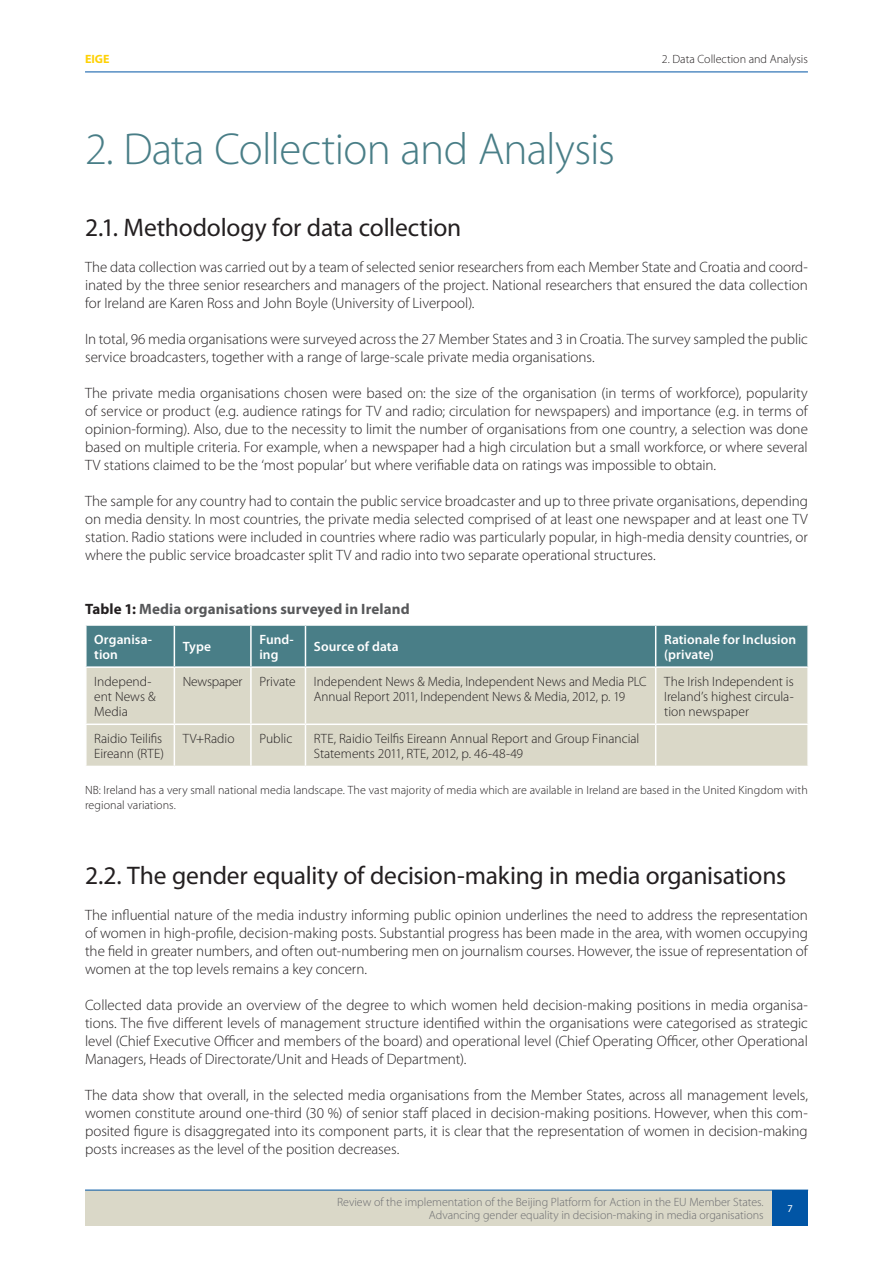
<style>
.page{position:relative;width:893px;height:1263px;background:#fff}
.page>*{position:absolute;margin:0;border:0;box-sizing:border-box;transform-origin:0 0}
.Chap_Title{font:300 45px "Myriad Pro";letter-spacing:-.02em;color:#497e87}
.Title_1_1{font:25.5px "Myriad Pro";letter-spacing:-.01em;color:#231f20}
.Body_text{font:300 15px/18px "Myriad Pro";letter-spacing:-.005em;color:#231f20;text-align:justify}
.Table_title{font:700 15px "Myriad Pro";letter-spacing:.005em;color:#57585a}
.Table_body{font:300 13.5px/15px "Myriad Pro";color:#231f20}
.Table_header{font:600 13.5px/15px "Myriad Pro";letter-spacing:.005em;color:#fff}
.Table_body-2{font:300 13.5px "Myriad Pro";letter-spacing:-.02em;color:#231f20}
.Figure_Table_source{font:300 12px/15px "Myriad Pro";letter-spacing:.005em;color:#231f20}
.t1{font:300 12px/13.2px "Myriad Pro";color:#6c6d70;text-align:right}
.t2{font:700 12px "Myriad Pro";color:#fed105}
.t3{font:10.5px "Myriad Pro";color:#fff}
.s1{color:#231f20}
</style>
<div class="page">
<div style="left:85px;top:1190px;width:696px;height:36px;background:#dad8c8"></div>
<hr style="left:85px;top:72px;width:723px;height:1px;background:#0155a5">
<hr style="left:85px;top:1190px;width:723px;height:1px;background:#0155a5">
<div style="left:772px;top:1190px;width:36px;height:36px;background:#0155a5"></div>
<div style="left:87px;top:626px;width:720px;height:40px;background:#497e87"></div>
<div style="left:87px;top:668px;width:720px;height:98px;background:#dad8c8"></div>
<hr style="left:174px;top:626px;width:1px;height:40px;background:#fff">
<hr style="left:250px;top:626px;width:2px;height:40px;background:#fff">
<hr style="left:305px;top:626px;width:1px;height:40px;background:#fff">
<hr style="left:655px;top:626px;width:1px;height:40px;background:#fff">
<hr style="left:174px;top:668px;width:1px;height:55px;background:#fff">
<hr style="left:250px;top:668px;width:2px;height:55px;background:#fff">
<hr style="left:305px;top:668px;width:1px;height:55px;background:#fff">
<hr style="left:655px;top:668px;width:1px;height:55px;background:#fff">
<hr style="left:85px;top:723px;width:89px;height:2px;background:#fff">
<hr style="left:174px;top:723px;width:77px;height:2px;background:#fff">
<hr style="left:174px;top:725px;width:1px;height:41px;background:#fff">
<hr style="left:251px;top:723px;width:54px;height:2px;background:#fff">
<hr style="left:250px;top:725px;width:2px;height:41px;background:#fff">
<hr style="left:305px;top:723px;width:351px;height:2px;background:#fff">
<hr style="left:305px;top:725px;width:1px;height:41px;background:#fff">
<hr style="left:656px;top:723px;width:153px;height:2px;background:#fff">
<hr style="left:655px;top:725px;width:1px;height:41px;background:#fff">
<p class="t2" style="left:85px;top:52px;width:26px">EIGE</p>
<p class="Figure_Table_source" style="left:662px;top:52px;width:147px">2. Data Collection and Analysis</p>
<p class="Chap_Title" style="left:85px;top:124px;width:531px">2. Data Collection and Analysis</p>
<p class="Title_1_1" style="left:85px;top:211px;width:378px">2.1. Methodology for data collection</p>
<p class="Body_text" style="left:85px;top:258px;width:724px">The data collection was carried out by a team of selected senior researchers from each Member State and Croatia and coord&shy;inated by the three senior researchers and managers of the project. National researchers that ensured the data collection for Ireland are Karen Ross and John Boyle (University of Liverpool).</p>
<p class="Body_text" style="left:85px;top:330px;width:724px">In total, 96 media organisations were surveyed across the 27 Member States and 3 in Croatia. The survey sampled the public service broadcasters, together with a range of large-scale private media organisations.</p>
<p class="Body_text" style="left:85px;top:384px;width:724px">The private media organisations chosen were based on: the size of the organisation (in terms of workforce), popularity of service or product (e.g. audience ratings for TV and radio; circulation for newspapers) and importance (e.g. in terms of opinion-forming). Also, due to the necessity to limit the number of organisations from one country, a selection was done based on multiple criteria. For example, when a newspaper had a high circulation but a small workforce, or where several TV stations claimed to be the ‘most popular’ but where verifiable data on ratings was impossible to obtain.</p>
<p class="Body_text" style="left:85px;top:492px;width:724px">The sample for any country had to contain the public service broadcaster and up to three private organisations, depending on media density. In most countries, the private media selected comprised of at least one newspaper and at least one TV station. Radio stations were included in countries where radio was particularly popular, in high-media density countries, or where the public service broadcaster split TV and radio into two separate operational structures.</p>
<p class="Table_title" style="left:85px;top:600px;width:326px"><span class="s1">Table 1:</span> Media organisations surveyed in Ireland</p>
<p class="Table_header" style="left:94px;top:632px;width:59px">Organisa&shy;tion</p>
<p class="Table_header" style="left:183px;top:639px;width:30px">Type</p>
<p class="Table_header" style="left:259px;top:632px;width:36px">Fund&shy;ing</p>
<p class="Table_header" style="left:314px;top:639px;width:86px">Source of data</p>
<p class="Table_header" style="left:664px;top:632px;width:133px">Rationale for Inclusion (private)</p>
<p class="Table_body" style="left:94px;top:674px;width:63px">Independ&shy;ent News &amp;<br>Media</p>
<p class="Table_body-2" style="left:183px;top:674px;width:61px">Newspaper</p>
<p class="Table_body" style="left:259px;top:674px;width:38px">Private</p>
<p class="Table_body" style="left:314px;top:674px;width:334px">Independent News &amp; Media, Independent News and Media PLC<br>Annual Report 2011, Independent News &amp; Media, 2012, p. 19</p>
<p class="Table_body" style="left:664px;top:674px;width:131px;text-align:justify">The Irish Independent is Ireland’s highest circula&shy;tion newspaper</p>
<p class="Table_body" style="left:94px;top:731px;width:71px">Raidio Teilifis<br>Eireann (RTE)</p>
<p class="Table_body" style="left:183px;top:731px;width:53px">TV+Radio</p>
<p class="Table_body" style="left:259px;top:731px;width:34px">Public</p>
<p class="Table_body" style="left:314px;top:731px;width:327px">RTE, Raidio Teilfis Eireann Annual Report and Group Financial<br>Statements 2011, RTE, 2012, p. 46-48-49</p>
<p class="Figure_Table_source" style="left:85px;top:782px;width:724px">NB: Ireland has a very small national media landscape. The vast majority of media which are available in Ireland are based in the United Kingdom with regional variations.</p>
<p class="Title_1_1" style="left:85px;top:859px;width:702px">2.2. The gender equality of decision‑making in media organisations</p>
<p class="Body_text" style="left:85px;top:906px;width:724px">The influential nature of the media industry informing public opinion underlines the need to address the representation of women in high-profile, decision-making posts. Substantial progress has been made in the area, with women occupying the field in greater numbers, and often out-numbering men on journalism courses. However, the issue of representation of women at the top levels remains a key concern.</p>
<p class="Body_text" style="left:85px;top:996px;width:724px">Collected data provide an overview of the degree to which women held decision-making positions in media organisa&shy;tions. The five different levels of management structure identified within the organisations were categorised as strategic level (Chief Executive Officer and members of the board) and operational level (Chief Operating Officer, other Operational Managers, Heads of Directorate/Unit and Heads of Department).</p>
<p class="Body_text" style="left:85px;top:1086px;width:724px">The data show that overall, in the selected media organisations from the Member States, across all management levels, women constitute around one-third (30 %) of senior staff placed in decision-making positions. However, when this com&shy;posited figure is disaggregated into its component parts, it is clear that the representation of women in decision-making posts increases as the level of the position decreases.</p>
<p class="t1" style="left:337px;top:1195px;width:428px">Review of the implementation of the Beijing Platform for Action in the EU Member States.<br>Advancing gender equality in decision‑making in media organisations</p>
<p class="t3" style="left:788px;top:1202px;width:7px">7</p>
</div>
